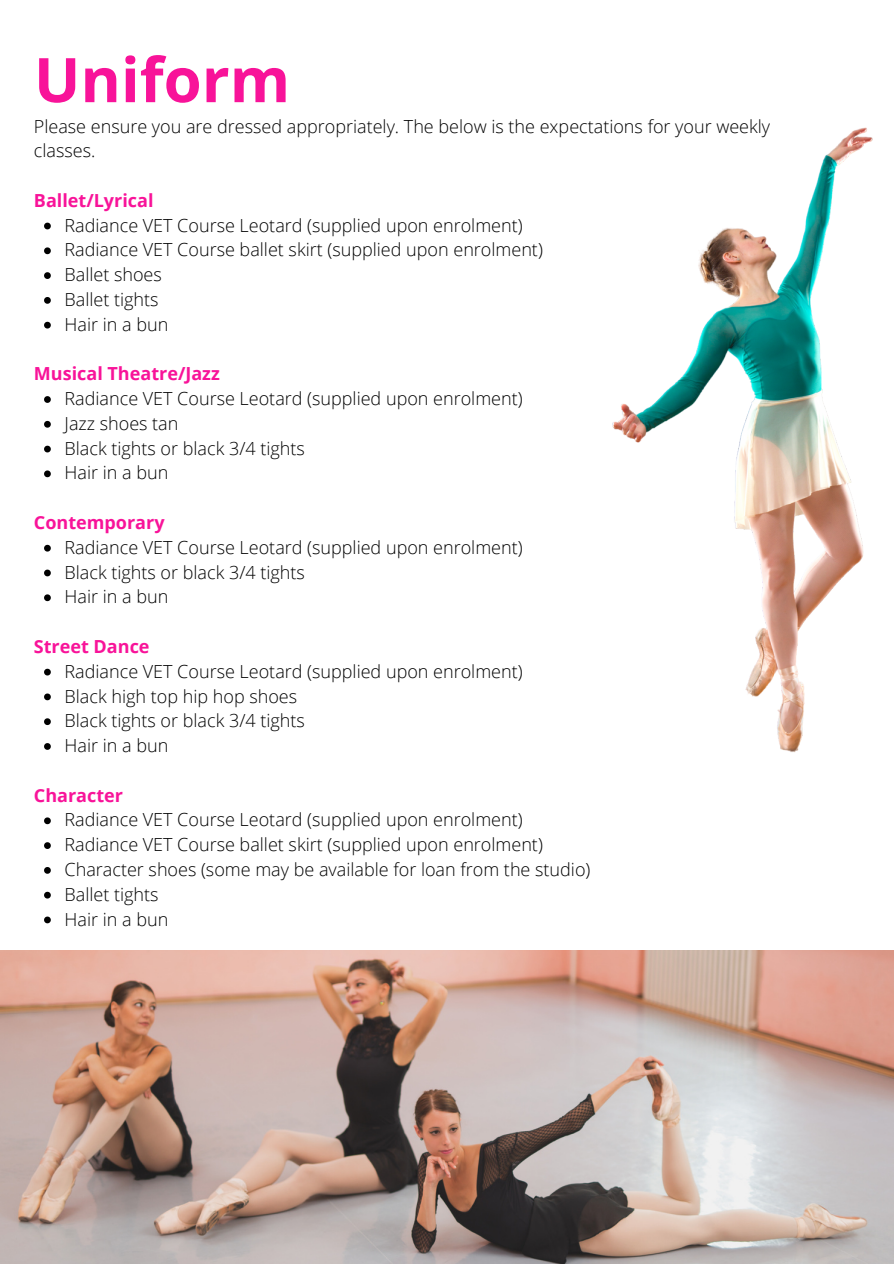
<style>
.page{position:relative;width:894px;height:1264px;background:#fff}
.page>*{position:absolute;margin:0;border:0;box-sizing:border-box;transform-origin:0 0}
.t1{font:700 61.5px "Open Sans";color:#f81399}
.t2{font:300 18px/24.8px "Open Sans";color:#000}
.t3{font:700 18px "Open Sans";color:#f81399}
</style>
<div class="page">
<svg style="left:44px;top:223px;width:7px;height:6px"></svg>
<svg style="left:44px;top:247px;width:7px;height:7px"></svg>
<svg style="left:44px;top:272px;width:7px;height:7px"></svg>
<svg style="left:44px;top:297px;width:7px;height:7px"></svg>
<svg style="left:44px;top:322px;width:7px;height:6px"></svg>
<svg style="left:44px;top:396px;width:7px;height:7px"></svg>
<svg style="left:44px;top:421px;width:7px;height:6px"></svg>
<svg style="left:44px;top:445px;width:7px;height:7px"></svg>
<svg style="left:44px;top:470px;width:7px;height:7px"></svg>
<svg style="left:44px;top:545px;width:7px;height:6px"></svg>
<svg style="left:44px;top:569px;width:7px;height:7px"></svg>
<svg style="left:44px;top:594px;width:7px;height:7px"></svg>
<svg style="left:44px;top:668px;width:7px;height:7px"></svg>
<svg style="left:44px;top:693px;width:7px;height:7px"></svg>
<svg style="left:44px;top:718px;width:7px;height:7px"></svg>
<svg style="left:44px;top:743px;width:7px;height:6px"></svg>
<svg style="left:44px;top:817px;width:7px;height:7px"></svg>
<svg style="left:44px;top:842px;width:7px;height:7px"></svg>
<svg style="left:44px;top:867px;width:7px;height:6px"></svg>
<svg style="left:44px;top:891px;width:7px;height:7px"></svg>
<svg style="left:44px;top:916px;width:7px;height:7px"></svg>
<img style="left:612px;top:127px;width:261px;height:625px">
<img style="left:0;top:950px;width:893px;height:313px">
<p class="t1" style="left:34px;top:36px;width:257px">Uniform</p>
<p class="t2" style="left:34px;top:113px;width:737px">Please ensure you are dressed appropriately. The below is the expectations for your weekly classes.</p>
<p class="t3" style="left:34px;top:188px;width:121px">Ballet/Lyrical</p>
<p class="t2" style="left:65px;top:212px;width:459px">Radiance VET Course Leotard (supplied upon enrolment)</p>
<p class="t2" style="left:65px;top:237px;width:479px">Radiance VET Course ballet skirt (supplied upon enrolment)</p>
<p class="t2" style="left:65px;top:262px;width:99px">Ballet shoes</p>
<p class="t2" style="left:65px;top:286px;width:96px">Ballet tights</p>
<p class="t2" style="left:65px;top:311px;width:105px">Hair in a bun</p>
<p class="t3" style="left:34px;top:361px;width:187px">Musical Theatre/Jazz</p>
<p class="t2" style="left:65px;top:386px;width:459px">Radiance VET Course Leotard (supplied upon enrolment)</p>
<p class="t2" style="left:65px;top:410px;width:115px">Jazz shoes tan</p>
<p class="t2" style="left:65px;top:435px;width:242px">Black tights or black 3/4 tights</p>
<p class="t2" style="left:65px;top:460px;width:105px">Hair in a bun</p>
<p class="t3" style="left:34px;top:510px;width:132px">Contemporary</p>
<p class="t2" style="left:65px;top:534px;width:459px">Radiance VET Course Leotard (supplied upon enrolment)</p>
<p class="t2" style="left:65px;top:559px;width:242px">Black tights or black 3/4 tights</p>
<p class="t2" style="left:65px;top:584px;width:105px">Hair in a bun</p>
<p class="t3" style="left:34px;top:633px;width:117px">Street Dance</p>
<p class="t2" style="left:65px;top:658px;width:459px">Radiance VET Course Leotard (supplied upon enrolment)</p>
<p class="t2" style="left:65px;top:683px;width:234px">Black high top hip hop shoes</p>
<p class="t2" style="left:65px;top:708px;width:242px">Black tights or black 3/4 tights</p>
<p class="t2" style="left:65px;top:732px;width:105px">Hair in a bun</p>
<p class="t3" style="left:34px;top:782px;width:91px">Character</p>
<p class="t2" style="left:65px;top:807px;width:459px">Radiance VET Course Leotard (supplied upon enrolment)</p>
<p class="t2" style="left:65px;top:831px;width:479px">Radiance VET Course ballet skirt (supplied upon enrolment)</p>
<p class="t2" style="left:65px;top:856px;width:527px">Character shoes (some may be available for loan from the studio)</p>
<p class="t2" style="left:65px;top:881px;width:96px">Ballet tights</p>
<p class="t2" style="left:65px;top:906px;width:105px">Hair in a bun</p>
</div>
